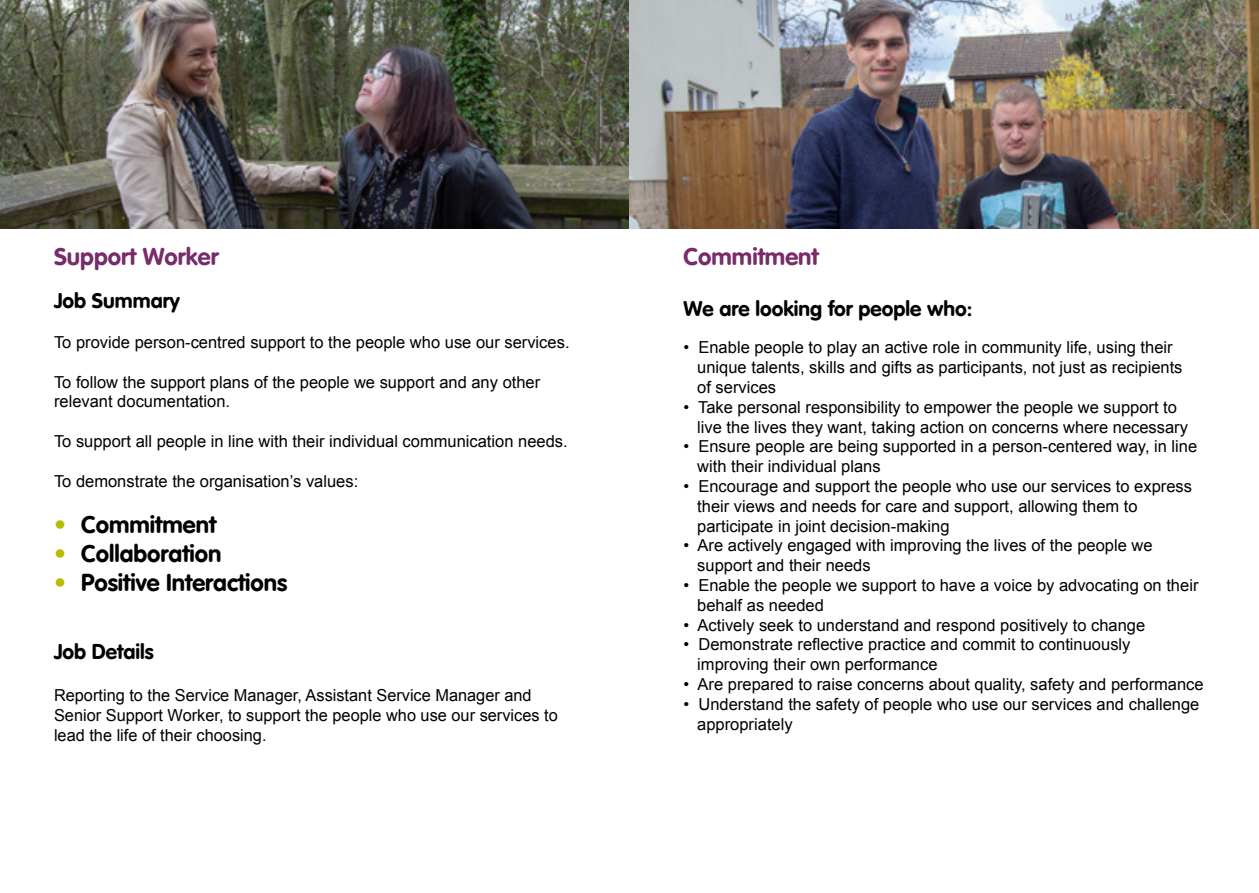
<style>
.page{position:relative;width:1259px;height:893px;background:#fff}
.page>*{position:absolute;margin:0;border:0;box-sizing:border-box;transform-origin:0 0}
.t1{font:24px "VAG Rounded Bold";color:#000}
.t2{font:24px "VAG Rounded Bold";color:#772d6b}
.t3{font:21px "VAG Rounded Bold";color:#000}
.t4{font:16.5px/19.8px "Arial";color:#000}
.s1{color:#b7bc00}
</style>
<div class="page">
<img style="left:0;top:0;width:1259px;height:228px">
<h1 class="t2" style="left:54px;top:243px;width:166px">Support Worker</h1>
<p class="t3" style="left:54px;top:289px;width:127px">Job Summary</p>
<p class="t4" style="left:54px;top:333px;width:517px">To provide person-centred support to the people who use our services.</p>
<p class="t4" style="left:54px;top:372px;width:488px">To follow the support plans of the people we support and any other relevant documentation.</p>
<p class="t4" style="left:54px;top:432px;width:515px">To support all people in line with their individual communication needs.</p>
<p class="t4" style="left:54px;top:471px;width:306px">To demonstrate the organisation’s values:</p>
<h1 class="t1" style="left:54px;top:511px;width:164px"><span class="s1">•</span> Commitment</h1>
<h1 class="t1" style="left:54px;top:540px;width:169px"><span class="s1">•</span> Collaboration</h1>
<h1 class="t1" style="left:54px;top:569px;width:235px"><span class="s1">•</span> Positive Interactions</h1>
<p class="t3" style="left:54px;top:640px;width:101px">Job Details</p>
<p class="t4" style="left:54px;top:685px;width:505px">Reporting to the Service Manager, Assistant Service Manager and<br>Senior Support Worker, to support the people who use our services to lead the life of their choosing.</p>
<h1 class="t2" style="left:683px;top:243px;width:137px">Commitment</h1>
<p class="t3" style="left:683px;top:296px;width:290px">We are looking for people who:</p>
<p class="t4" style="left:697px;top:338px;width:487px;text-indent:-14px">• Enable people to play an active role in community life, using their unique talents, skills and gifts as participants, not just as recipients of services</p>
<p class="t4" style="left:697px;top:397px;width:492px;text-indent:-14px">• Take personal responsibility to empower the people we support to live the lives they want, taking action on concerns where necessary</p>
<p class="t4" style="left:697px;top:437px;width:501px;text-indent:-14px">• Ensure people are being supported in a person-centered way, in line with their individual plans</p>
<p class="t4" style="left:697px;top:477px;width:496px;text-indent:-14px">• Encourage and support the people who use our services to express their views and needs for care and support, allowing them to participate in joint decision-making</p>
<p class="t4" style="left:697px;top:536px;width:457px;text-indent:-14px">• Are actively engaged with improving the lives of the people we support and their needs</p>
<p class="t4" style="left:697px;top:576px;width:503px;text-indent:-14px">• Enable the people we support to have a voice by advocating on their behalf as needed</p>
<p class="t4" style="left:683px;top:615px;width:463px">• Actively seek to understand and respond positively to change</p>
<p class="t4" style="left:697px;top:635px;width:435px;text-indent:-14px">• Demonstrate reflective practice and commit to continuously improving their own performance</p>
<p class="t4" style="left:683px;top:675px;width:522px">• Are prepared to raise concerns about quality, safety and performance</p>
<p class="t4" style="left:697px;top:694px;width:503px;text-indent:-14px">• Understand the safety of people who use our services and challenge appropriately</p>
</div>
